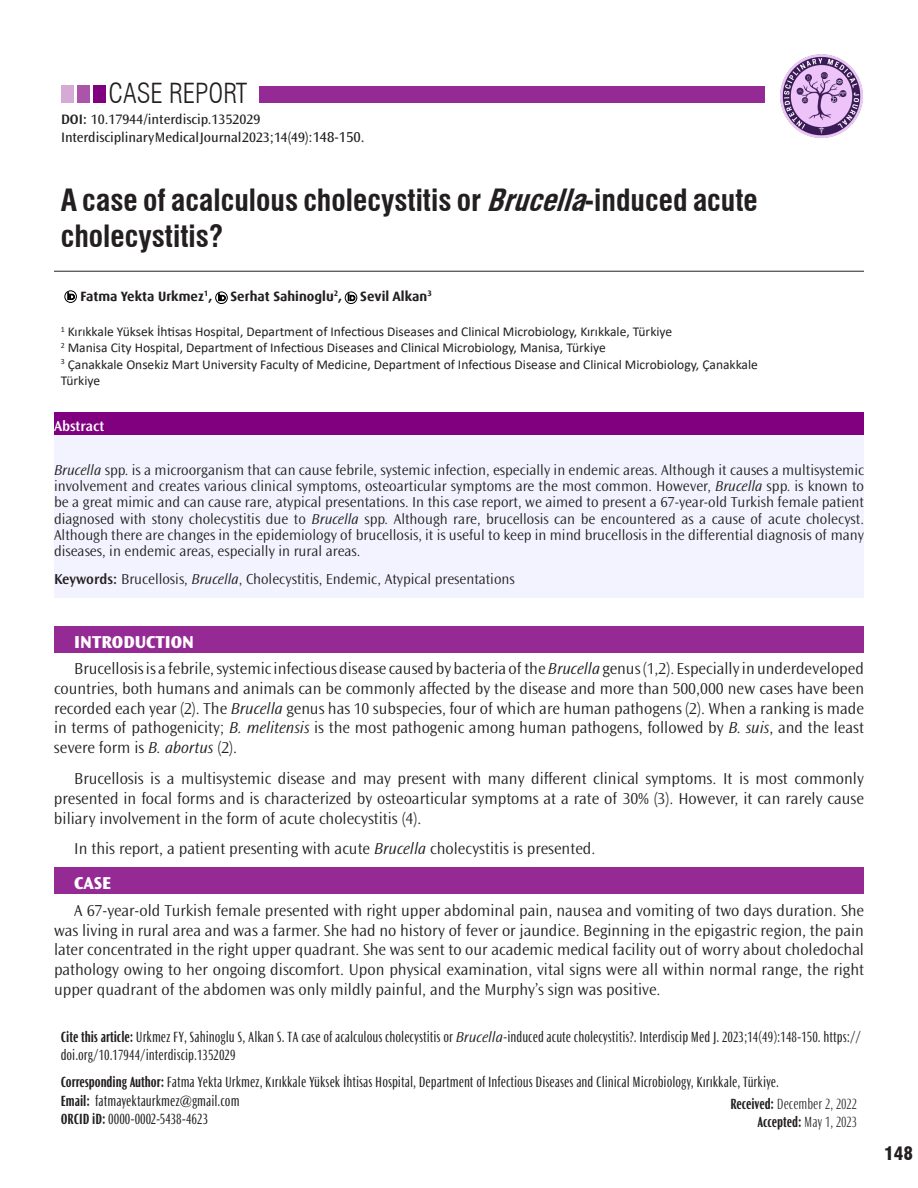
<style>
.page{position:relative;width:918px;height:1188px;background:#fff}
.page>*{position:absolute;margin:0;border:0;box-sizing:border-box;transform-origin:0 0}
.Makale_Ana_Başlık_EN{font:700 condensed 30px/36px "Swiss 721 BT";color:#231f20}
.t1{font:300 condensed 27px "Swiss 721 BT";color:#231f20}
.Gövde_Başlık_1__Sevi{font:800 18px "Ocean Sans MT Pro";color:#fff}
.t2{font:900 condensed 18px "Swiss 721 BT";color:#231f20}
.Makale_Metni_Gövde-E{font:300 16.5px/19.8px "Ocean Sans MT Pro";color:#231f20;text-align:justify}
.t3{font:300 15px/16.2px "Ocean Sans MT Pro";color:#231f20;text-align:justify}
.Makale_Metni_Gövde-E-2{font:condensed 15px/17.2px "Ocean Sans MT Pro";color:#231f20}
.Yazışma_Adresi{font:condensed 15px "Ocean Sans MT Pro";color:#231f20}
.Geliş_Kabul_Tarihi{font:300 condensed 15px "Ocean Sans MT Pro";color:#231f20}
.Geliş_Kabul_Tarihi-2{font:700 condensed 15px "Ocean Sans MT Pro";color:#231f20}
.Abstract-EN{font:600 15px "Ocean Sans MT Pro";color:#fff}
.DOI_url{font:14.25px "Ocean Sans Std";letter-spacing:-.005em;color:#231f20}
.DOI{font:14.25px "Ocean Sans Std";color:#231f20}
.Yazarın_Kurumu-EN{font:13.5px/16.2px "Calibri";color:#231f20}
.Yazar_İsimleri-EN{font:700 13.5px "FF Dax Pro";color:#231f20}
.s1{font-weight:600}
.s2{font-size:15px}
.s3{font-style:italic}
.s4{font-weight:700}
.s5{font-weight:300;font-style:italic;font-stretch:normal}
.s6{font-weight:300}
</style>
<div class="page">
<hr style="left:54px;top:271px;width:810px;height:1px;background:#231f20">
<div style="left:64px;top:290px;width:13px;height:13px;border:1px solid #000;border-radius:50%"></div>
<svg style="left:68px;top:293px;width:7px;height:7px"></svg>
<div style="left:54px;top:413px;width:810px;height:185px;background:#f3f3ff"></div>
<div style="left:54px;top:413px;width:810px;height:22px;background:#800080"></div>
<div style="left:93px;top:85px;width:12px;height:18px;background:#800080"></div>
<div style="left:259px;top:86px;width:506px;height:17px;background:#952a95"></div>
<div style="left:77px;top:85px;width:12px;height:18px;background:#a5a"></div>
<div style="left:61px;top:85px;width:13px;height:18px;background:#d5aad5"></div>
<img style="left:780px;top:54px;width:83px;height:84px">
<div style="left:215px;top:292px;width:13px;height:12px;border:1px solid #000;border-radius:50%"></div>
<svg style="left:219px;top:294px;width:6px;height:7px"></svg>
<div style="left:345px;top:292px;width:12px;height:12px;border:1px solid #000;border-radius:50%"></div>
<svg style="left:348px;top:294px;width:7px;height:7px"></svg>
<div style="left:54px;top:626px;width:810px;height:26px;background:#952a95"></div>
<div style="left:54px;top:868px;width:810px;height:26px;background:#952a95"></div>
<h2 class="t1" style="left:109px;top:77px;width:140px">CASE REPORT</h2>
<p class="DOI" style="left:61px;top:112px;width:201px"><span class="s1">DOI:</span> 10.17944/interdiscip.1352029</p>
<p class="DOI_url" style="left:61px;top:130px;width:305px">Interdisciplinary Medical Journal 2023;14(49):<span class="s2">148-150.</span></p>
<p class="Makale_Ana_Başlık_EN" style="left:61px;top:182px;width:699px">A case of acalculous cholecystitis or <span class="s3">Brucella</span>-induced acute cholecystitis?</p>
<p class="Yazar_İsimleri-EN" style="left:81px;top:287px;width:133px">Fatma Yekta Urkmez<sup>1</sup>,</p>
<p class="Yazar_İsimleri-EN" style="left:230px;top:287px;width:113px">Serhat Sahinoglu<sup>2</sup>,</p>
<p class="Yazar_İsimleri-EN" style="left:360px;top:287px;width:73px">Sevil Alkan<sup>3</sup></p>
<p class="Yazarın_Kurumu-EN" style="left:61px;top:323px;width:613px"><sup>1</sup> Kırıkkale Yüksek İhtisas Hospital, Department of Infectious Diseases and Clinical Microbiology, Kırıkkale, Türkiye</p>
<p class="Yazarın_Kurumu-EN" style="left:61px;top:339px;width:547px"><sup>2</sup> Manisa City Hospital, Department of Infectious Diseases and Clinical Microbiology, Manisa, Türkiye</p>
<p class="Yazarın_Kurumu-EN" style="left:61px;top:356px;width:699px"><sup>3</sup> Çanakkale Onsekiz Mart University Faculty of Medicine, Department of Infectious Disease and Clinical Microbiology, Çanakkale<br>Türkiye</p>
<p class="Abstract-EN" style="left:54px;top:417px;width:52px">Abstract</p>
<p class="t3" style="left:54px;top:462px;width:812px"><span class="s3">Brucella</span> spp. is a microorganism that can cause febrile, systemic infection, especially in endemic areas. Although it causes a multisystemic involvement and creates various clinical symptoms, osteoarticular symptoms are the most common. However, <span class="s3">Brucella</span> spp. is known to be a great mimic and can cause rare, atypical presentations. In this case report, we aimed to present a 67-year-old Turkish female patient diagnosed with stony cholecystitis due to <span class="s3">Brucella</span> spp. Although rare, brucellosis can be encountered as a cause of acute cholecyst.<br>Although there are changes in the epidemiology of brucellosis, it is useful to keep in mind brucellosis in the differential diagnosis of many diseases, in endemic areas, especially in rural areas.</p>
<p class="t3" style="left:54px;top:571px;width:462px"><span class="s1">Keywords:</span> Brucellosis, <span class="s3">Brucella</span>, Cholecystitis, Endemic, Atypical presentations</p>
<p class="Gövde_Başlık_1__Sevi" style="left:74px;top:631px;width:121px">INTRODUCTION</p>
<p class="Makale_Metni_Gövde-E" style="left:54px;top:659px;width:812px;text-indent:20px">Brucellosis is a febrile, systemic infectious disease caused by bacteria of the <span class="s3">Brucella</span> genus (1,2). Especially in underdeveloped countries, both humans and animals can be commonly affected by the disease and more than 500,000 new cases have been recorded each year (2). The <span class="s3">Brucella</span> genus has 10 subspecies, four of which are human pathogens (2). When a ranking is made in terms of pathogenicity; <span class="s3">B. melitensis</span> is the most pathogenic among human pathogens, followed by <span class="s3">B. suis</span>, and the least severe form is <span class="s3">B. abortus</span> (2).</p>
<p class="Makale_Metni_Gövde-E" style="left:54px;top:769px;width:812px;text-indent:20px">Brucellosis is a multisystemic disease and may present with many different clinical symptoms. It is most commonly presented in focal forms and is characterized by osteoarticular symptoms at a rate of 30% (3). However, it can rarely cause biliary involvement in the form of acute cholecystitis (4).</p>
<p class="Makale_Metni_Gövde-E" style="left:74px;top:839px;width:523px">In this report, a patient presenting with acute <span class="s3">Brucella</span> cholecystitis is presented.</p>
<p class="Gövde_Başlık_1__Sevi" style="left:74px;top:872px;width:38px">CASE</p>
<p class="Makale_Metni_Gövde-E" style="left:54px;top:900px;width:812px;text-indent:20px">A 67-year-old Turkish female presented with right upper abdominal pain, nausea and vomiting of two days duration. She was living in rural area and was a farmer. She had no history of fever or jaundice. Beginning in the epigastric region, the pain later concentrated in the right upper quadrant. She was sent to our academic medical facility out of worry about choledochal pathology owing to her ongoing discomfort. Upon physical examination, vital signs were all within normal range, the right upper quadrant of the abdomen was only mildly painful, and the Murphy’s sign was positive.</p>
<p class="Makale_Metni_Gövde-E-2" style="left:61px;top:1029px;width:802px"><span class="s4">Cite this article:</span> Urkmez FY, Sahinoglu S, Alkan S. TA case of acalculous cholecystitis or <span class="s5">Brucella</span>-induced acute cholecystitis?. Interdiscip Med J. 2023;14(49):148-150. https:// doi.org/10.17944/interdiscip.1352029</p>
<p class="Makale_Metni_Gövde-E-2" style="left:61px;top:1073px;width:720px"><span class="s4">Corresponding Author:</span> Fatma Yekta Urkmez, Kırıkkale Yüksek İhtisas Hospital, Department of Infectious Diseases and Clinical Microbiology, Kırıkkale, Türkiye.</p>
<p class="Yazışma_Adresi" style="left:61px;top:1092px;width:180px"><span class="s4">Email:</span> fatmayektaurkmez@gmail.com</p>
<p class="Yazışma_Adresi" style="left:61px;top:1110px;width:149px"><span class="s4">ORCID iD:</span> 0000-0002-5438-4623</p>
<p class="Geliş_Kabul_Tarihi" style="left:730px;top:1095px;width:128px"><span class="s4">Received:</span> December 2, 2022</p>
<p class="Geliş_Kabul_Tarihi-2" style="left:757px;top:1113px;width:101px">Accepted: <span class="s6">May 1, 2023</span></p>
<p class="t2" style="left:884px;top:1143px;width:30px">148</p>
</div>
